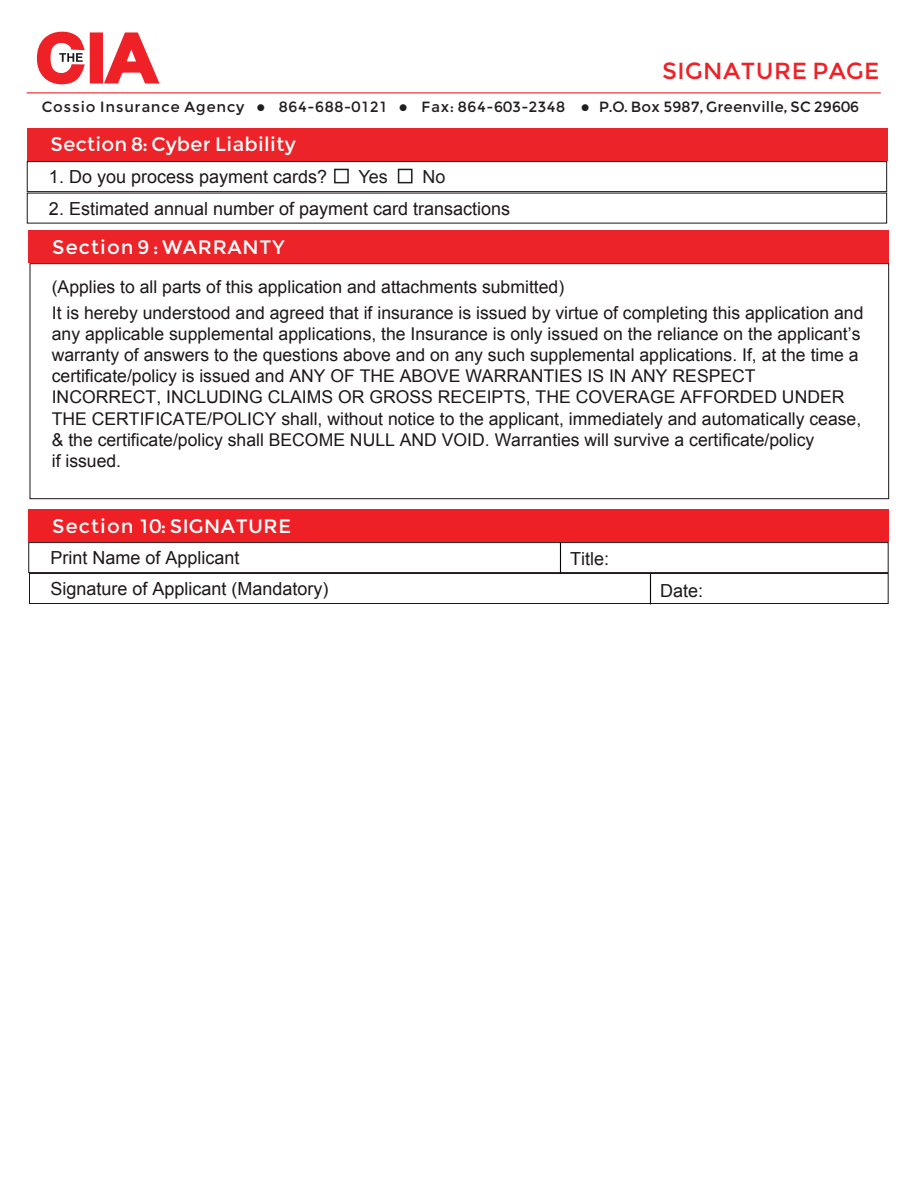
<style>
.page{position:relative;width:918px;height:1188px;background:#fff}
.page>*{position:absolute;margin:0;border:0;box-sizing:border-box;transform-origin:0 0}
.t1{font:23.25px "Montserrat";color:#ee2126}
.t2{font:19.5px "Montserrat";color:#fff}
.t3{font:18px/31px "Arial";color:#1d1718}
.t4{font:18px "Arial";color:#231f20}
.t5{font:17.55px/21.1px "Arial";color:#1d1718}
.t6{font:14.85px "Montserrat";letter-spacing:.04em;color:#221d1f}
</style>
<div class="page">
<div style="left:28px;top:542px;width:861px;height:31px;border:1px solid #1d1718"></div>
<div style="left:29px;top:230px;width:860px;height:33px;background:#ec2328"></div>
<div style="left:29px;top:509px;width:860px;height:33px;background:#ee2026"></div>
<div style="left:30px;top:263px;width:859px;height:236px;border:1px solid #1d1718"></div>
<div style="left:29px;top:573px;width:860px;height:31px;border:1px solid #1d1718"></div>
<hr style="left:560px;top:542px;width:1px;height:30px;background:#050604">
<hr style="left:650px;top:574px;width:1px;height:30px;background:#050604">
<div style="left:90px;top:32px;width:13px;height:52px;background:#ee2126"></div>
<svg style="left:102px;top:32px;width:58px;height:52px"></svg>
<svg style="left:36px;top:31px;width:49px;height:54px"></svg>
<hr style="left:27px;top:92px;width:854px;height:1px;background:#ee2126">
<div style="left:27px;top:128px;width:860px;height:33px;background:#ec2328"></div>
<div style="left:27px;top:161px;width:860px;height:31px;border:1px solid #1d1718"></div>
<div style="left:334px;top:169px;width:15px;height:14px;border:2px solid #231f20"></div>
<div style="left:398px;top:169px;width:15px;height:14px;border:2px solid #231f20"></div>
<h1 class="t1" style="left:662px;top:56px;width:219px">SIGNATURE PAGE</h1>
<p class="t6" style="left:42px;top:98px;width:819px">Cossio Insurance Agency ● 864-688-0121 ● Fax: 864-603-2348 ● P.O. Box 5987, Greenville, SC 29606</p>
<p class="t2" style="left:50px;top:132px;width:247px">Section 8: Cyber Liability</p>
<p class="t3" style="left:49px;top:162px;width:280px">1. Do you process payment cards?</p>
<p class="t3" style="left:49px;top:193px;width:463px">2. Estimated annual number of payment card transactions</p>
<p class="t4" style="left:358px;top:165px;width:31px">Yes</p>
<p class="t4" style="left:423px;top:165px;width:25px">No</p>
<p class="t2" style="left:52px;top:235px;width:235px">Section 9 : WARRANTY</p>
<p class="t5" style="left:52px;top:274px;width:813px;line-height:26px">(Applies to all parts of this application and attachments submitted)<br>It is hereby understood and agreed that if insurance is issued by virtue of completing this application and</p>
<p class="t5" style="left:52px;top:324px;width:811px">any applicable supplemental applications, the Insurance is only issued on the reliance on the applicant’s warranty of answers to the questions above and on any such supplemental applications. If, at the time a certificate/policy is issued and ANY OF THE ABOVE WARRANTIES IS IN ANY RESPECT INCORRECT, INCLUDING CLAIMS OR GROSS RECEIPTS, THE COVERAGE AFFORDED UNDER THE CERTIFICATE/POLICY shall, without notice to the applicant, immediately and automatically cease, &amp; the certificate/policy shall BECOME NULL AND VOID. Warranties will survive a certificate/policy<br>if issued.</p>
<p class="t2" style="left:52px;top:514px;width:241px">Section 10: SIGNATURE</p>
<p class="t3" style="left:50px;top:543px;width:280px">Print Name of Applicant<br>Signature of Applicant (Mandatory)</p>
<p class="t3" style="left:570px;top:544px;width:41px">Title:</p>
<p class="t3" style="left:660px;top:575px;width:45px">Date:</p>
</div>
